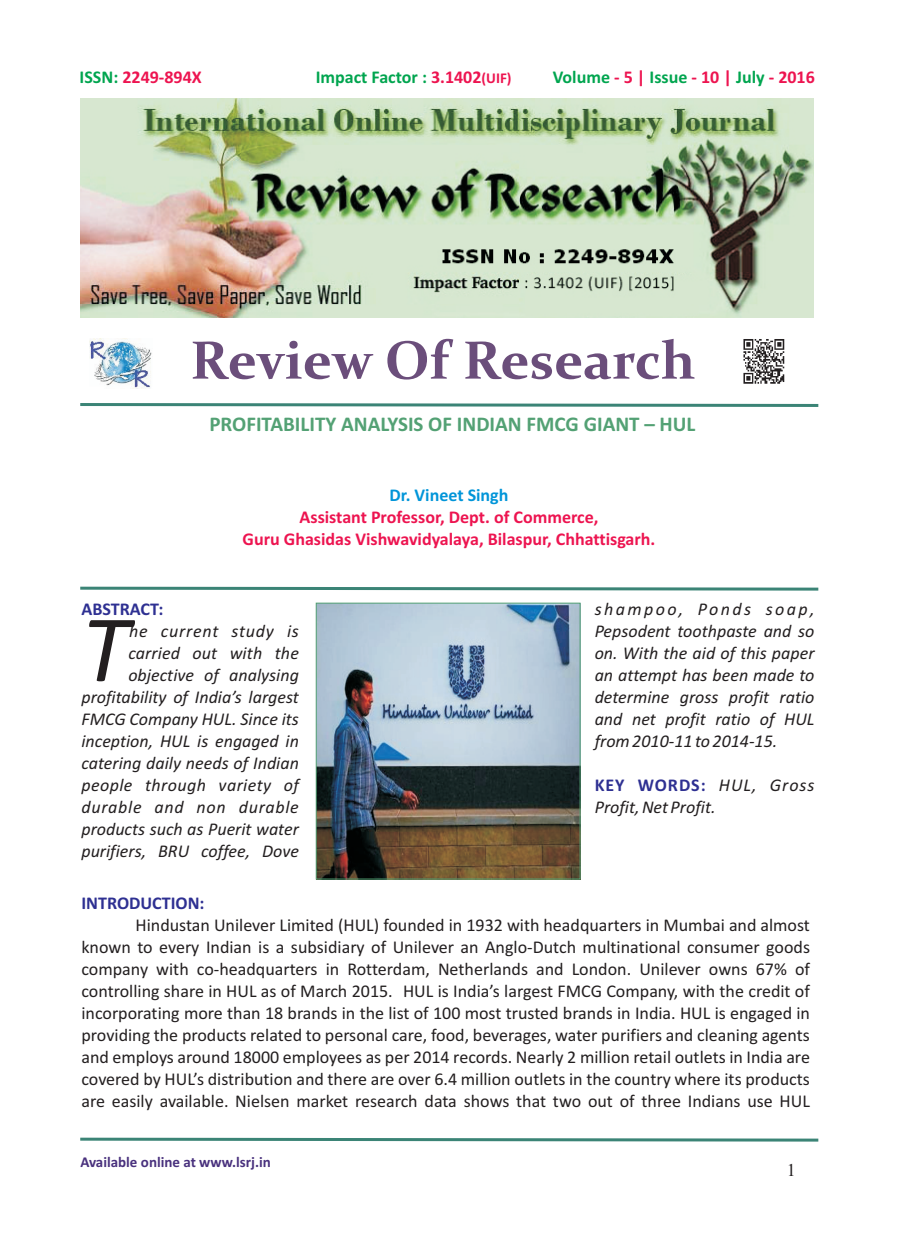
<style>
.page{position:relative;width:898px;height:1242px;background:#fff}
.page>*{position:absolute;margin:0;border:0;box-sizing:border-box;transform-origin:0 0}
.t1{font:italic 96.15px "Calibri";color:#231f20}
.t2{font:700 54px "Constantia";color:#6b4e7b}
.t3{font:700 21px "Calibri";color:#53a174}
.t4{font:18px/21.9px "Calibri";color:#231f20;text-align:justify}
.t5{font:italic 18px/21.9px "Calibri";color:#231f20;text-align:right}
.t6{font:700 18px/21.9px "Calibri";color:#ed1450;text-align:center}
.t7{font:700 18px "Calibri";color:#00a54f}
.t8{font:700 18px "Calibri";color:#2e3092}
.t9{font:italic 18px "Calibri";letter-spacing:.045em;color:#231f20}
.t10{font:700 18px "Calibri";color:#0095d9}
.t11{font:italic 18px "Calibri";letter-spacing:.05em;color:#231f20}
.t12{font:700 18px "Calibri";letter-spacing:.05em;color:#2e3092}
.t13{font:18px "Times New Roman";color:#231f20}
.t14{font:700 15px "Calibri";color:#49317d}
.s1{color:#00a54f}
.s2{color:#ed1450}
.s3{font-size:15px;color:#ed1450}
</style>
<div class="page">
<img style="left:743px;top:339px;width:42px;height:45px">
<svg style="left:80px;top:403px;width:739px;height:4px"></svg>
<svg style="left:80px;top:586px;width:739px;height:5px"></svg>
<img style="left:80px;top:99px;width:733px;height:218px">
<img style="left:89px;top:338px;width:63px;height:51px">
<img style="left:318px;top:605px;width:260px;height:272px">
<div style="left:316px;top:603px;width:264px;height:276px;border:1px solid #53a174"></div>
<svg style="left:80px;top:1137px;width:739px;height:5px"></svg>
<p class="t6" style="left:80px;top:67px;width:124px"><span class="s1">ISSN:</span> 2249-894X</p>
<p class="t7" style="left:315px;top:69px;width:197px">Impact Factor : <span class="s2">3.1402</span><span class="s3">(UIF)</span></p>
<p class="t7" style="left:552px;top:69px;width:263px">Volume <span class="s2">- 5 |</span> Issue <span class="s2">- 10 |</span> July <span class="s2">- 2016</span></p>
<h2 class="t2" style="left:190px;top:338px;width:506px">Review Of Research</h2>
<p class="t3" style="left:209px;top:415px;width:487px">PROFITABILITY ANALYSIS OF INDIAN FMCG GIANT – HUL</p>
<p class="t10" style="left:389px;top:488px;width:120px">Dr. Vineet Singh</p>
<p class="t6" style="left:242px;top:508px;width:414px">Assistant Professor, Dept. of Commerce,<br>Guru Ghasidas Vishwavidyalaya, Bilaspur, Chhattisgarh.</p>
<p class="t5" style="left:594px;top:599px;width:221px;text-align:justify">shampoo, Ponds soap, Pepsodent toothpaste and so on. With the aid of this paper an attempt has been made to determine gross profit ratio and net profit ratio of HUL from 2010-11 to 2014-15.</p>
<p class="t11" style="left:718px;top:777px;width:97px">HUL, Gross</p>
<p class="t5" style="left:594px;top:797px;width:122px">Profit, Net Profit.</p>
<p class="t8" style="left:81px;top:601px;width:83px">ABSTRACT:</p>
<p class="t9" style="left:129px;top:623px;width:171px">he current study is</p>
<h1 class="t1" style="left:81px;top:609px;width:48px">T</h1>
<p class="t5" style="left:81px;top:643px;width:219px">carried out with the objective of analysing profitability of India’s largest<br>FMCG Company HUL. Since its inception, HUL is engaged in catering daily needs of Indian people through variety of durable and non durable products such as Puerit water purifiers, BRU coffee, Dove</p>
<p class="t8" style="left:81px;top:895px;width:125px">INTRODUCTION:</p>
<p class="t4" style="left:81px;top:915px;width:730px;text-indent:54px">Hindustan Unilever Limited (HUL) founded in 1932 with headquarters in Mumbai and almost known to every Indian is a subsidiary of Unilever an Anglo-Dutch multinational consumer goods company with co-headquarters in Rotterdam, Netherlands and London. Unilever owns 67% of controlling share in HUL as of March 2015. HUL is India’s largest FMCG Company, with the credit of incorporating more than 18 brands in the list of 100 most trusted brands in India. HUL is engaged in providing the products related to personal care, food, beverages, water purifiers and cleaning agents and employs around 18000 employees as per 2014 records. Nearly 2 million retail outlets in India are covered by HUL’s distribution and there are over 6.4 million outlets in the country where its products are easily available. Nielsen market research data shows that two out of three Indians use HUL</p>
<p class="t12" style="left:594px;top:777px;width:112px">KEY WORDS:</p>
<p class="t14" style="left:80px;top:1155px;width:192px">Available online at www.lsrj.in</p>
<p class="t13" style="left:786px;top:1164px;width:10px">1</p>
</div>
